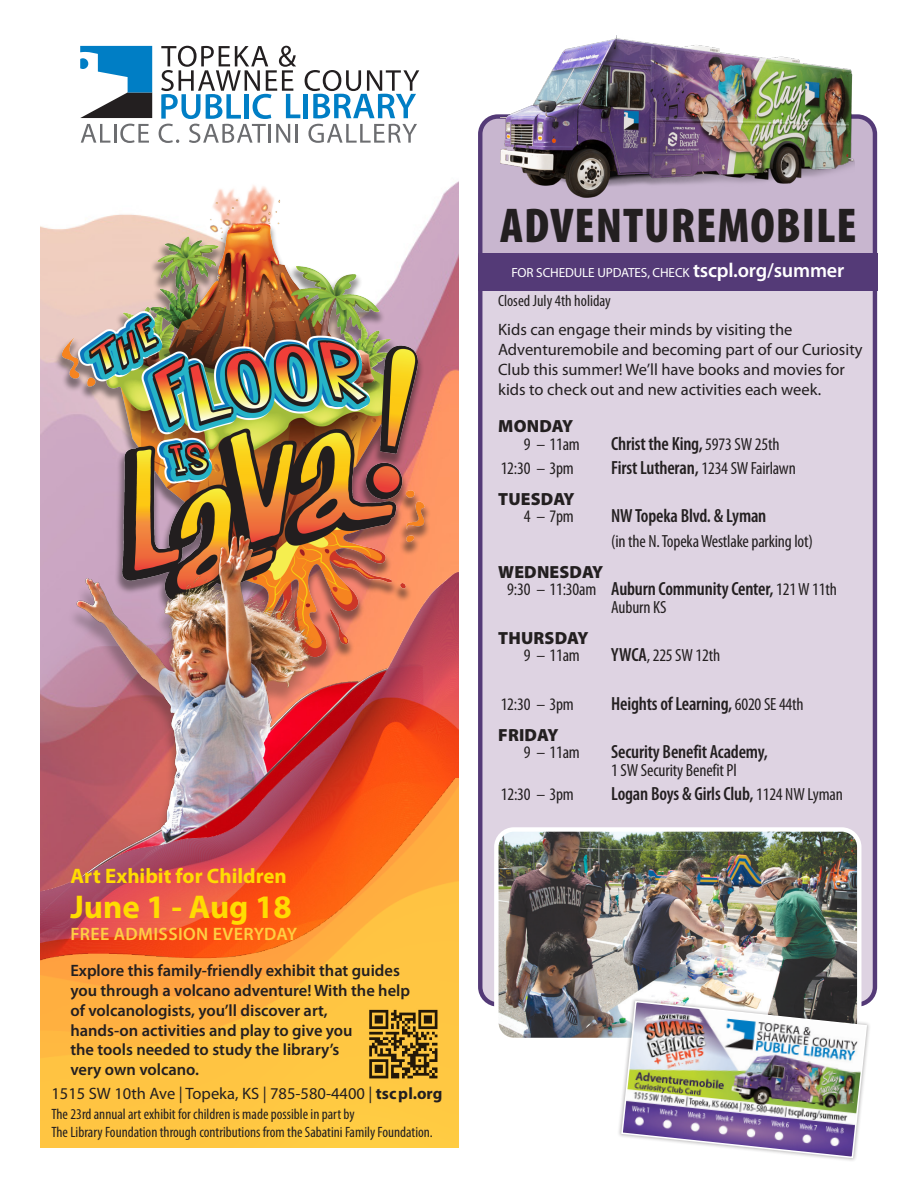
<style>
.page{position:relative;width:918px;height:1188px;background:#fff}
.page>*{position:absolute;margin:0;border:0;box-sizing:border-box;transform-origin:0 0}
.t1{font:900 condensed 49.2px "Myriad Pro";letter-spacing:.02em;color:#231f20}
.t2{font:700 33px "Myriad Pro";color:#ffdc01}
.t3{font:700 21px "Myriad Pro";color:#ffdc01}
.Listing{font:600 condensed 19.05px "Myriad Pro";letter-spacing:-.01em;color:#231f20}
.t4{font:600 18px "Myriad Pro";letter-spacing:.02em;color:#ffcf42}
.Listing-2{font:condensed 17.7px "Myriad Pro";letter-spacing:-.01em;color:#231f20}
.Day_of_Week{font:900 17.7px "Myriad Pro";letter-spacing:.01em;color:#231f20}
.t5{font:16.5px/19.8px "Myriad Pro";color:#231f20}
.t6{font:600 16.5px/19.8px "Myriad Pro";color:#231f20}
.t7{font:condensed 16.2px "Myriad Pro";color:#231f20}
.t8{font:condensed 15px/18px "Myriad Pro";color:#231f20}
.t9{font:13.2px "Myriad Pro";letter-spacing:-.01em;color:#fff}
.s1{font-weight:700}
.s2{font-weight:600;font-size:20.1px}
.s3{font-weight:400;font-size:17.7px}
.s4{font-weight:600;font-size:19.05px}
</style>
<div class="page">
<div style="left:480px;top:247px;width:395px;height:757px;background:#ded3e2;border-radius:18px"></div>
<div style="left:478px;top:245px;width:399px;height:762px;border:4px solid #543a77;border-radius:18px"></div>
<div style="left:480px;top:117px;width:395px;height:169px;background:#c8b6cf;border-radius:18px"></div>
<div style="left:478px;top:114px;width:399px;height:174px;border:4px solid #543a77;border-radius:18px"></div>
<div style="left:478px;top:254px;width:400px;height:37px;background:#543a77"></div>
<img style="left:500px;top:36px;width:359px;height:162px">
<img style="left:499px;top:832px;width:357px;height:205px">
<div style="left:494px;top:827px;width:367px;height:215px;border:4px solid #fff;border-radius:18px"></div>
<div style="left:617px;top:997px;width:254px;height:165px;background:#231f20;opacity:.3"></div>
<img style="left:620px;top:1000px;width:248px;height:159px">
<img style="left:40px;top:70px;width:419px;height:405px">
<img style="left:62px;top:242px;width:364px;height:233px">
<img style="left:62px;top:176px;width:364px;height:66px">
<svg style="left:80px;top:45px;width:73px;height:73px"></svg>
<svg style="left:80px;top:46px;width:72px;height:72px"></svg>
<svg style="left:81px;top:124px;width:68px;height:19px"></svg>
<svg style="left:159px;top:46px;width:260px;height:97px"></svg>
<img style="left:40px;top:475px;width:419px;height:22px">
<img style="left:40px;top:497px;width:419px;height:282px">
<img style="left:40px;top:779px;width:419px;height:369px">
<img style="left:359px;top:1008px;width:90px;height:82px">
<p class="t3" style="left:70px;top:863px;width:218px">Art Exhibit for Children</p>
<p class="t2" style="left:70px;top:885px;width:223px">June 1 - Aug 18</p>
<p class="t4" style="left:70px;top:922px;width:228px">FREE ADMISSION EVERYDAY</p>
<p class="t6" style="left:70px;top:960px;width:341px">Explore this family-friendly exhibit that guides you through a volcano adventure! With the help of volcanologists, you’ll discover art,<br>hands-on activities and play to give you<br>the tools needed to study the library’s<br>very own volcano.</p>
<p class="t8" style="left:51px;top:1105px;width:383px">The 23rd annual art exhibit for children is made possible in part by<br>The Library Foundation through contributions from the Sabatini Family Foundation.</p>
<p class="t5" style="left:51px;top:1083px;width:392px">1515 SW 10th Ave | Topeka, KS | 785-580-4400 | <span class="s1">tscpl.org</span></p>
<p class="t1" style="left:500px;top:194px;width:358px">ADVENTUREMOBILE</p>
<p class="t9" style="left:511px;top:264px;width:334px">FOR SCHEDULE UPDATES, CHECK <span class="s2">tscpl.org/summer</span></p>
<p class="t7" style="left:498px;top:291px;width:114px">Closed July 4th holiday</p>
<p class="t5" style="left:498px;top:320px;width:366px">Kids can engage their minds by visiting the Adventuremobile and becoming part of our Curiosity Club this summer! We’ll have books and movies for kids to check out and new activities each week.</p>
<p class="Day_of_Week" style="left:498px;top:414px;width:76px">MONDAY</p>
<p class="Listing-2" style="left:524px;top:433px;width:58px">9 – 11am</p>
<p class="Listing" style="left:611px;top:432px;width:170px">Christ the King, <span class="s3">5973 SW 25th</span></p>
<p class="Listing-2" style="left:501px;top:457px;width:75px">12:30 – 3pm</p>
<p class="Listing" style="left:611px;top:456px;width:186px">First Lutheran, <span class="s3">1234 SW Fairlawn</span></p>
<p class="Day_of_Week" style="left:498px;top:487px;width:78px">TUESDAY</p>
<p class="Listing-2" style="left:524px;top:506px;width:52px">4 – 7pm</p>
<p class="Listing" style="left:611px;top:504px;width:157px">NW Topeka Blvd. &amp; Lyman</p>
<p class="Listing-2" style="left:611px;top:530px;width:203px">(in the N. Topeka Westlake parking lot)</p>
<p class="Day_of_Week" style="left:498px;top:560px;width:107px">WEDNESDAY</p>
<p class="Listing" style="left:507px;top:577px;width:331px"><span class="s3">9:30 – 11:30am</span> Auburn Community Center, <span class="s3">121 W 11th</span></p>
<p class="Listing-2" style="left:611px;top:596px;width:57px">Auburn KS</p>
<p class="Day_of_Week" style="left:498px;top:626px;width:92px">THURSDAY</p>
<p class="Listing-2" style="left:524px;top:645px;width:58px">9 – 11am</p>
<p class="Listing-2" style="left:611px;top:645px;width:111px"><span class="s4">YWCA</span>, 225 SW 12th</p>
<p class="Listing-2" style="left:501px;top:693px;width:75px">12:30 – 3pm</p>
<p class="Listing" style="left:611px;top:692px;width:194px">Heights of Learning, <span class="s3">6020 SE 44th</span></p>
<p class="Day_of_Week" style="left:498px;top:723px;width:62px">FRIDAY</p>
<p class="Listing-2" style="left:524px;top:742px;width:58px">9 – 11am</p>
<p class="Listing" style="left:611px;top:740px;width:158px">Security Benefit Academy,</p>
<p class="Listing-2" style="left:611px;top:760px;width:127px">1 SW Security Benefit Pl</p>
<p class="Listing-2" style="left:501px;top:784px;width:75px">12:30 – 3pm</p>
<p class="Listing" style="left:611px;top:782px;width:233px">Logan Boys &amp; Girls Club, <span class="s3">1124 NW Lyman</span></p>
</div>
